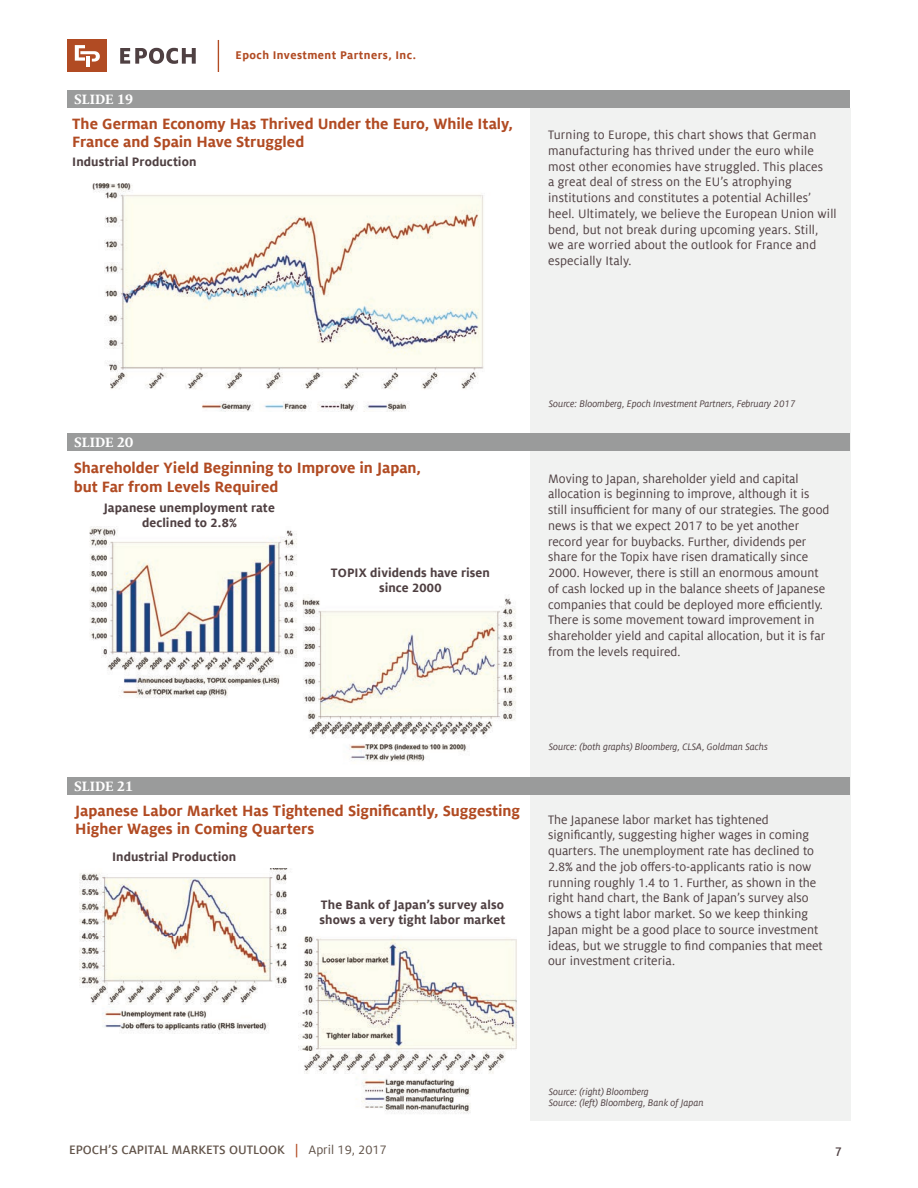
<style>
.page{position:relative;width:918px;height:1188px;background:#fff}
.page>*{position:absolute;margin:0;border:0;box-sizing:border-box;transform-origin:0 0}
.t1{font:700 16.5px/18.8px "Milo Offc Pro";color:#b14b23}
.t2{font:700 15px "Milo Serif Offc Pro";color:#fff}
.t3{font:13.5px/15.8px "Milo Offc Pro";color:#4f4042}
.t4{font:700 13.5px/15px "Milo Offc Pro";letter-spacing:.005em;color:#4f4042;text-align:center}
.t5{font:500 13.5px "Milo Sc Offc Pro";color:#615349}
.t6{font:500 13.5px "Milo Sc Offc Pro";color:#4f4042}
.t7{font:700 12.3px "Milo Offc Pro";letter-spacing:.035em;color:#b14b23}
.t8{font:italic 10.5px/11.2px "Milo Offc Pro";letter-spacing:-.005em;color:#4f4042}
.s1{color:#b14b23}
.s2{font-family:"Milo Offc Pro";font-weight:400}
</style>
<div class="page">
<div style="left:530px;top:108px;width:320px;height:1012px;background:#f1f2f1"></div>
<svg style="left:120px;top:48px;width:76px;height:16px"></svg>
<div style="left:67px;top:39px;width:40px;height:33px;background:#b14b23"></div>
<svg style="left:75px;top:45px;width:25px;height:17px"></svg>
<hr style="left:86px;top:56px;width:4px;height:11px;background:#fff">
<hr style="left:218px;top:40px;width:1px;height:32px;background:#b14b23">
<div style="left:68px;top:777px;width:782px;height:18px;background:#9a9b9b"></div>
<div style="left:68px;top:434px;width:782px;height:18px;background:#9a9b9b"></div>
<div style="left:68px;top:90px;width:782px;height:18px;background:#9a9b9b"></div>
<img style="left:89px;top:527px;width:427px;height:235px">
<img style="left:92px;top:183px;width:392px;height:228px">
<img style="left:79px;top:869px;width:438px;height:245px">
<p class="t2" style="left:74px;top:90px;width:60px">SLIDE 19</p>
<p class="t7" style="left:236px;top:48px;width:182px">Epoch Investment Partners, Inc.</p>
<p class="t1" style="left:72px;top:114px;width:442px">The German Economy Has Thrived Under the Euro, While Italy,<br>France and Spain Have Struggled</p>
<p class="t4" style="left:72px;top:154px;width:126px">Industrial Production</p>
<p class="t3" style="left:548px;top:127px;width:290px">Turning to Europe, this chart shows that German manufacturing has thrived under the euro while most other economies have struggled. This places<br>a great deal of stress on the EU’s atrophying institutions and constitutes a potential Achilles’ heel. Ultimately, we believe the European Union will bend, but not break during upcoming years. Still, we are worried about the outlook for France and especially Italy.</p>
<p class="t2" style="left:74px;top:434px;width:60px">SLIDE 20</p>
<p class="t1" style="left:74px;top:458px;width:349px">Shareholder Yield Beginning to Improve in Japan, but Far from Levels Required</p>
<p class="t4" style="left:104px;top:500px;width:173px">Japanese unemployment rate declined to 2.8%</p>
<p class="t4" style="left:331px;top:566px;width:160px">TOPIX dividends have risen since 2000</p>
<p class="t8" style="left:549px;top:398px;width:248px">Source: Bloomberg, Epoch Investment Partners, February 2017</p>
<p class="t3" style="left:548px;top:470px;width:283px">Moving to Japan, shareholder yield and capital allocation is beginning to improve, although it is still insufficient for many of our strategies. The good news is that we expect 2017 to be yet another record year for buybacks. Further, dividends per share for the Topix have risen dramatically since 2000. However, there is still an enormous amount of cash locked up in the balance sheets of Japanese companies that could be deployed more efficiently.<br>There is some movement toward improvement in shareholder yield and capital allocation, but it is far from the levels required.</p>
<p class="t2" style="left:74px;top:777px;width:60px">SLIDE 21</p>
<p class="t1" style="left:75px;top:801px;width:446px">Japanese Labor Market Has Tightened Significantly, Suggesting<br>Higher Wages in Coming Quarters</p>
<p class="t4" style="left:112px;top:849px;width:126px">Industrial Production</p>
<p class="t4" style="left:320px;top:897px;width:187px;text-align:left">The Bank of Japan’s survey also shows a very tight labor market</p>
<p class="t8" style="left:549px;top:741px;width:221px">Source: (both graphs) Bloomberg, CLSA, Goldman Sachs</p>
<p class="t3" style="left:548px;top:812px;width:276px">The Japanese labor market has tightened significantly, suggesting higher wages in coming quarters. The unemployment rate has declined to 2.8% and the job offers-to-applicants ratio is now running roughly 1.4 to 1. Further, as shown in the right hand chart, the Bank of Japan’s survey also shows a tight labor market. So we keep thinking Japan might be a good place to source investment ideas, but we struggle to find companies that meet our investment criteria.</p>
<p class="t8" style="left:549px;top:1086px;width:156px">Source: (right) Bloomberg<br>Source: (left) Bloomberg, Bank of Japan</p>
<p class="t5" style="left:69px;top:1142px;width:319px">EPOCH’S CAPITAL MARKETS OUTLOOK <span class="s1">|</span> <span class="s2">April 19, 2017</span></p>
<p class="t6" style="left:835px;top:1142px;width:8px">7</p>
</div>
